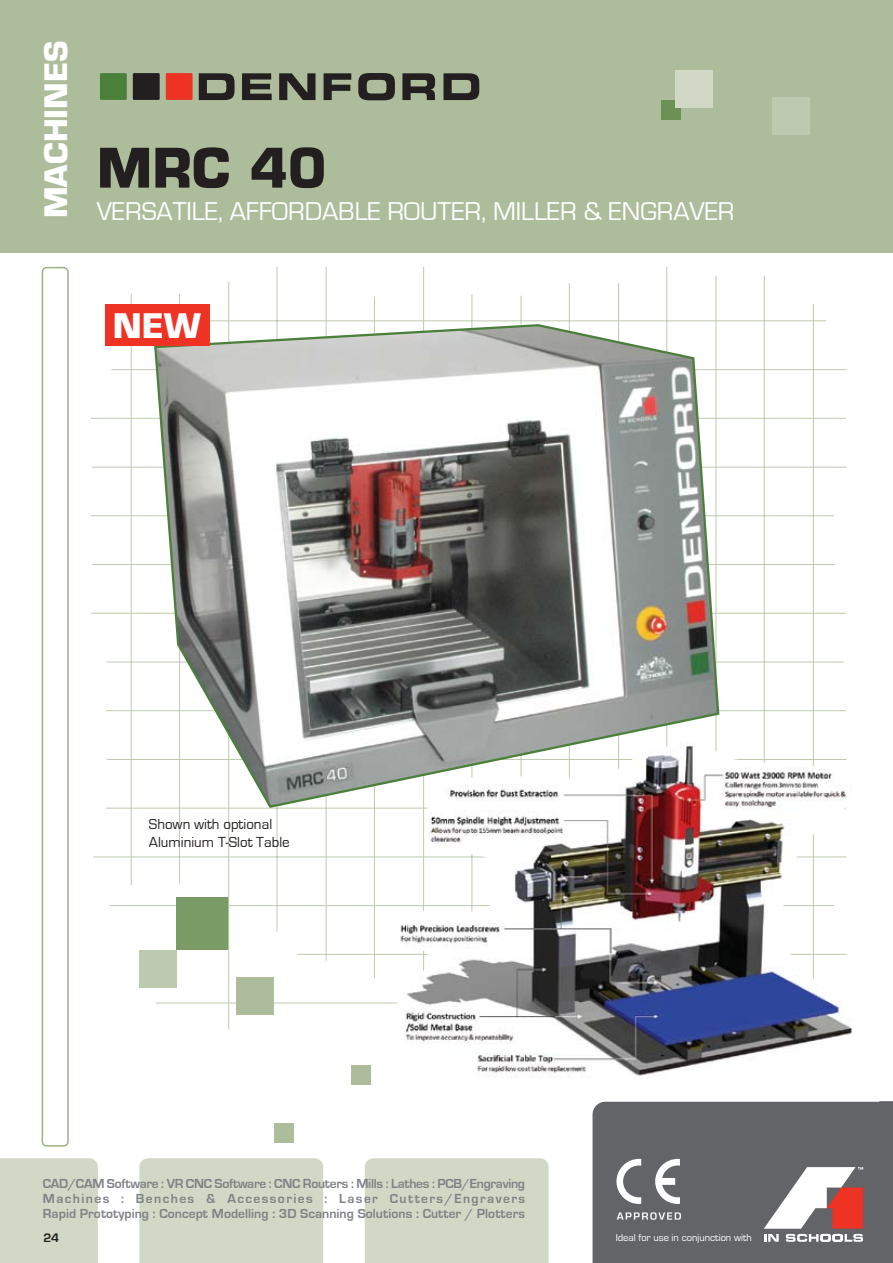
<style>
.page{position:relative;width:893px;height:1263px;background:#fff}
.page>*{position:absolute;margin:0;border:0;box-sizing:border-box;transform-origin:0 0}
.t1{font:700 53.1px "Eurostile";color:#231f20}
.t2{font:700 33px "Eurostile";color:#fff}
.t3{font:700 30.15px "Eurostile";color:#fff}
.t4{font:26.55px "Eurostile";color:#fff}
.t5{font:15px/18px "Eurostile";color:#231f20}
.t6{font:700 13.5px/15px "Eurostile";letter-spacing:.005em;color:#808285;text-align:justify}
.t7{font:700 12.75px "Eurostile";color:#231f20}
.t8{font:10.5px "Eurostile";color:#fff}
</style>
<div class="page">
<div style="left:0;top:1158px;width:98px;height:105px;background:#d1d8c6"></div>
<div style="left:139px;top:1158px;width:184px;height:105px;background:#d1d8c6"></div>
<div style="left:365px;top:1158px;width:184px;height:105px;background:#d1d8c6"></div>
<div style="left:0;top:0;width:893px;height:253px;background:#adbd9c"></div>
<div style="left:351px;top:1065px;width:20px;height:20px;background:#adbd9c"></div>
<div style="left:275px;top:1123px;width:19px;height:20px;background:#adbd9c"></div>
<div style="left:661px;top:100px;width:20px;height:20px;background:#6c9154"></div>
<div style="left:772px;top:98px;width:37px;height:37px;background:#becab0"></div>
<div style="left:675px;top:70px;width:38px;height:38px;background:#d1d8c6"></div>
<div style="left:100px;top:73px;width:27px;height:27px;background:#4a803a"></div>
<div style="left:133px;top:73px;width:27px;height:27px;background:#231f20"></div>
<div style="left:166px;top:73px;width:27px;height:27px;background:#ee3224"></div>
<svg style="left:199px;top:73px;width:36px;height:27px"></svg>
<svg style="left:242px;top:73px;width:30px;height:27px"></svg>
<svg style="left:279px;top:73px;width:37px;height:27px"></svg>
<svg style="left:324px;top:73px;width:27px;height:27px"></svg>
<svg style="left:358px;top:73px;width:37px;height:27px"></svg>
<svg style="left:402px;top:73px;width:33px;height:27px"></svg>
<svg style="left:443px;top:73px;width:36px;height:27px"></svg>
<div style="left:42px;top:267px;width:27px;height:880px;border:2px solid #9bb188;border-radius:4px"></div>
<div style="left:592px;top:1102px;width:288px;height:161px;background:#636467"></div>
<hr style="left:111px;top:369px;width:736px;height:1px;background:#becab0">
<hr style="left:92px;top:467px;width:755px;height:1px;background:#becab0">
<hr style="left:92px;top:564px;width:743px;height:1px;background:#becab0">
<hr style="left:107px;top:662px;width:737px;height:1px;background:#becab0">
<hr style="left:107px;top:759px;width:740px;height:1px;background:#becab0">
<hr style="left:93px;top:857px;width:754px;height:1px;background:#becab0">
<hr style="left:297px;top:954px;width:550px;height:1px;background:#becab0">
<hr style="left:179px;top:294px;width:1px;height:590px;background:#becab0">
<hr style="left:277px;top:267px;width:1px;height:665px;background:#becab0">
<hr style="left:374px;top:297px;width:1px;height:681px;background:#becab0">
<hr style="left:472px;top:294px;width:1px;height:734px;background:#becab0">
<hr style="left:569px;top:283px;width:1px;height:785px;background:#becab0">
<hr style="left:666px;top:267px;width:1px;height:801px;background:#becab0">
<hr style="left:764px;top:276px;width:1px;height:705px;background:#becab0">
<hr style="left:111px;top:320px;width:715px;height:1px;background:#becab0">
<hr style="left:91px;top:418px;width:755px;height:1px;background:#becab0">
<hr style="left:91px;top:515px;width:743px;height:1px;background:#becab0">
<hr style="left:91px;top:613px;width:755px;height:1px;background:#becab0">
<hr style="left:106px;top:710px;width:740px;height:1px;background:#becab0">
<hr style="left:106px;top:808px;width:740px;height:1px;background:#becab0">
<hr style="left:109px;top:905px;width:725px;height:1px;background:#becab0">
<hr style="left:156px;top:1003px;width:584px;height:1px;background:#becab0">
<div style="left:176px;top:898px;width:52px;height:52px;background:#7b9b66"></div>
<div style="left:236px;top:977px;width:38px;height:37px;background:#adbd9c"></div>
<hr style="left:131px;top:294px;width:1px;height:591px;background:#becab0">
<hr style="left:228px;top:282px;width:1px;height:747px;background:#becab0">
<hr style="left:326px;top:267px;width:1px;height:694px;background:#becab0">
<hr style="left:423px;top:267px;width:1px;height:761px;background:#becab0">
<hr style="left:521px;top:296px;width:1px;height:772px;background:#becab0">
<hr style="left:618px;top:283px;width:1px;height:785px;background:#becab0">
<hr style="left:716px;top:276px;width:1px;height:792px;background:#becab0">
<hr style="left:813px;top:304px;width:1px;height:721px;background:#becab0">
<div style="left:139px;top:950px;width:38px;height:37px;background:#becab0"></div>
<svg style="left:764px;top:1167px;width:99px;height:75px"></svg>
<svg style="left:616px;top:1159px;width:25px;height:45px"></svg>
<svg style="left:655px;top:1159px;width:25px;height:45px"></svg>
<svg style="left:617px;top:1212px;width:64px;height:8px"></svg>
<img style="left:394px;top:742px;width:458px;height:336px">
<svg style="left:879px;top:1101px;width:14px;height:66px"></svg>
<div style="left:880px;top:1137px;width:13px;height:126px;background:#636467"></div>
<svg style="left:153px;top:323px;width:568px;height:486px"></svg>
<div style="left:105px;top:305px;width:104px;height:41px;background:#ee3224"></div>
<p class="t3" style="left:37px;top:218px;width:179px;rotate:-90deg">MACHINES</p>
<p class="t1" style="left:97px;top:135px;width:231px">MRC 40</p>
<p class="t4" style="left:97px;top:196px;width:639px">VERSATILE, AFFORDABLE ROUTER, MILLER &amp; ENGRAVER</p>
<p class="t2" style="left:113px;top:305px;width:89px">NEW</p>
<p class="t5" style="left:149px;top:815px;width:142px">Shown with optional<br>Aluminium T-Slot Table</p>
<p class="t6" style="left:43px;top:1176px;width:484px">CAD/CAM Software : VR CNC Software : CNC Routers : Mills : Lathes : PCB/Engraving Machines : Benches &amp; Accessories : Laser Cutters/Engravers Rapid Prototyping : Concept Modelling : 3D Scanning Solutions : Cutter / Plotters</p>
<p class="t7" style="left:43px;top:1230px;width:17px">24</p>
<p class="t8" style="left:616px;top:1232px;width:138px">Ideal for use in conjunction with</p>
</div>
